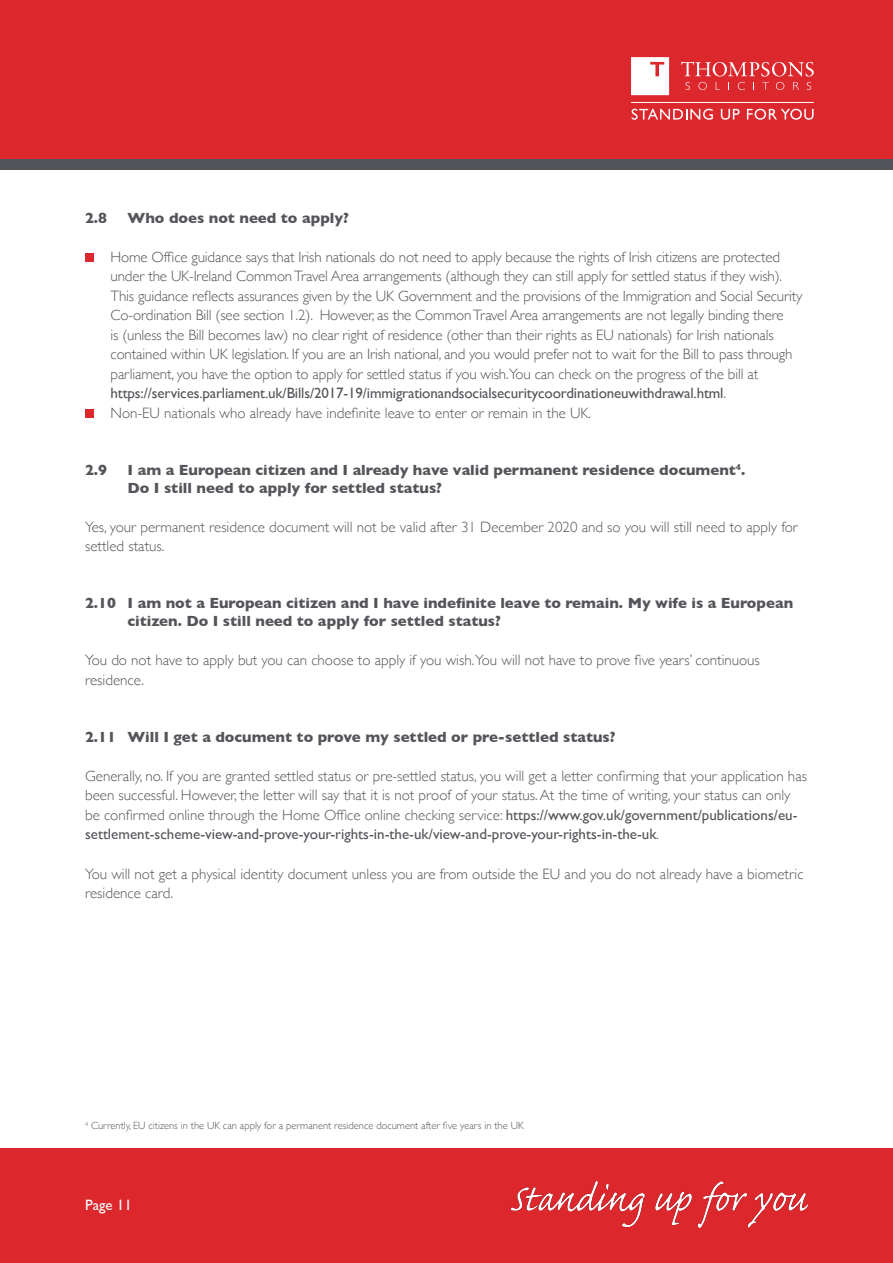
<style>
.page{position:relative;width:893px;height:1263px;background:#fff}
.page>*{position:absolute;margin:0;border:0;box-sizing:border-box;transform-origin:0 0}
.Body_Bullets{font:300 15px/19.5px "Gill Sans";letter-spacing:-.01em;color:#54555a}
.Body_Copy{font:300 15px/19.5px "Gill Sans";color:#54555a}
.Sub_Heading{font:700 15px/18px "Gill Sans";color:#54555a}
.t1{font:15px "Gill Sans";color:#fff}
.t2{font:300 10.5px "Gill Sans";color:#54555a}
.s1{font-weight:400}
</style>
<div class="page">
<div style="left:0;top:0;width:893px;height:170px;background:#dc272d"></div>
<div style="left:0;top:1148px;width:893px;height:115px;background:#dc272d"></div>
<div style="left:0;top:159px;width:893px;height:11px;background:#54555a"></div>
<svg style="left:681px;top:62px;width:133px;height:28px"></svg>
<svg style="left:631px;top:57px;width:38px;height:38px"></svg>
<hr style="left:631px;top:102px;width:183px;height:1px;background:#fff">
<svg style="left:632px;top:109px;width:81px;height:11px"></svg>
<svg style="left:721px;top:109px;width:19px;height:11px"></svg>
<svg style="left:747px;top:109px;width:66px;height:11px"></svg>
<img style="left:512px;top:1182px;width:296px;height:45px">
<div style="left:85px;top:253px;width:9px;height:9px;background:#dc272d"></div>
<div style="left:85px;top:409px;width:9px;height:9px;background:#dc272d"></div>
<p class="Sub_Heading" style="left:85px;top:208px;width:24px">2.8</p>
<p class="Sub_Heading" style="left:128px;top:208px;width:223px">Who does not need to apply?</p>
<p class="Body_Bullets" style="left:111px;top:247px;width:693px">Home Office guidance says that Irish nationals do not need to apply because the rights of Irish citizens are protected under the UK-Ireland Common Travel Area arrangements (although they can still apply for settled status if they wish).<br>This guidance reflects assurances given by the UK Government and the provisions of the Immigration and Social Security Co-ordination Bill (see section 1.2). However, as the Common Travel Area arrangements are not legally binding there<br>is (unless the Bill becomes law) no clear right of residence (other than their rights as EU nationals) for Irish nationals contained within UK legislation. If you are an Irish national, and you would prefer not to wait for the Bill to pass through parliament, you have the option to apply for settled status if you wish.You can check on the progress of the bill at <span class="s1">https://services.parliament.uk/Bills/2017-19/immigrationandsocialsecuritycoordinationeuwithdrawal.html</span>.</p>
<p class="Body_Bullets" style="left:111px;top:403px;width:482px">Non-EU nationals who already have indefinite leave to enter or remain in the UK.</p>
<p class="Sub_Heading" style="left:85px;top:460px;width:24px">2.9</p>
<p class="Sub_Heading" style="left:128px;top:460px;width:619px">I am a European citizen and I already have valid permanent residence document<sup>4</sup>.<br>Do I still need to apply for settled status?</p>
<p class="Body_Copy" style="left:85px;top:517px;width:714px">Yes, your permanent residence document will not be valid after 31 December 2020 and so you will still need to apply for settled status.</p>
<p class="Sub_Heading" style="left:128px;top:594px;width:667px;text-indent:-43px">2.10 I am not a European citizen and I have indefinite leave to remain. My wife is a European citizen. Do I still need to apply for settled status?</p>
<p class="Body_Copy" style="left:85px;top:650px;width:676px">You do not have to apply but you can choose to apply if you wish.You will not have to prove five years’ continuous residence.</p>
<p class="Sub_Heading" style="left:85px;top:727px;width:532px">2.11 Will I get a document to prove my settled or pre-settled status?</p>
<p class="Body_Copy" style="left:85px;top:766px;width:723px">Generally, no. If you are granted settled status or pre-settled status, you will get a letter confirming that your application has been successful. However, the letter will say that it is not proof of your status. At the time of writing, your status can only be confirmed online through the Home Office online checking service: <span class="s1">https://www.gov.uk/government/publications/eu&shy;settlement-scheme-view-and-prove-your-rights-in-the-uk/view-and-prove-your-rights-in-the-uk</span>.</p>
<p class="Body_Copy" style="left:85px;top:863px;width:720px">You will not get a physical identity document unless you are from outside the EU and you do not already have a biometric residence card.</p>
<p class="t2" style="left:85px;top:1117px;width:440px"><sup>4</sup> Currently, EU citizens in the UK can apply for a permanent residence document after five years in the UK</p>
<p class="t1" style="left:85px;top:1196px;width:48px">Page 11</p>
</div>
